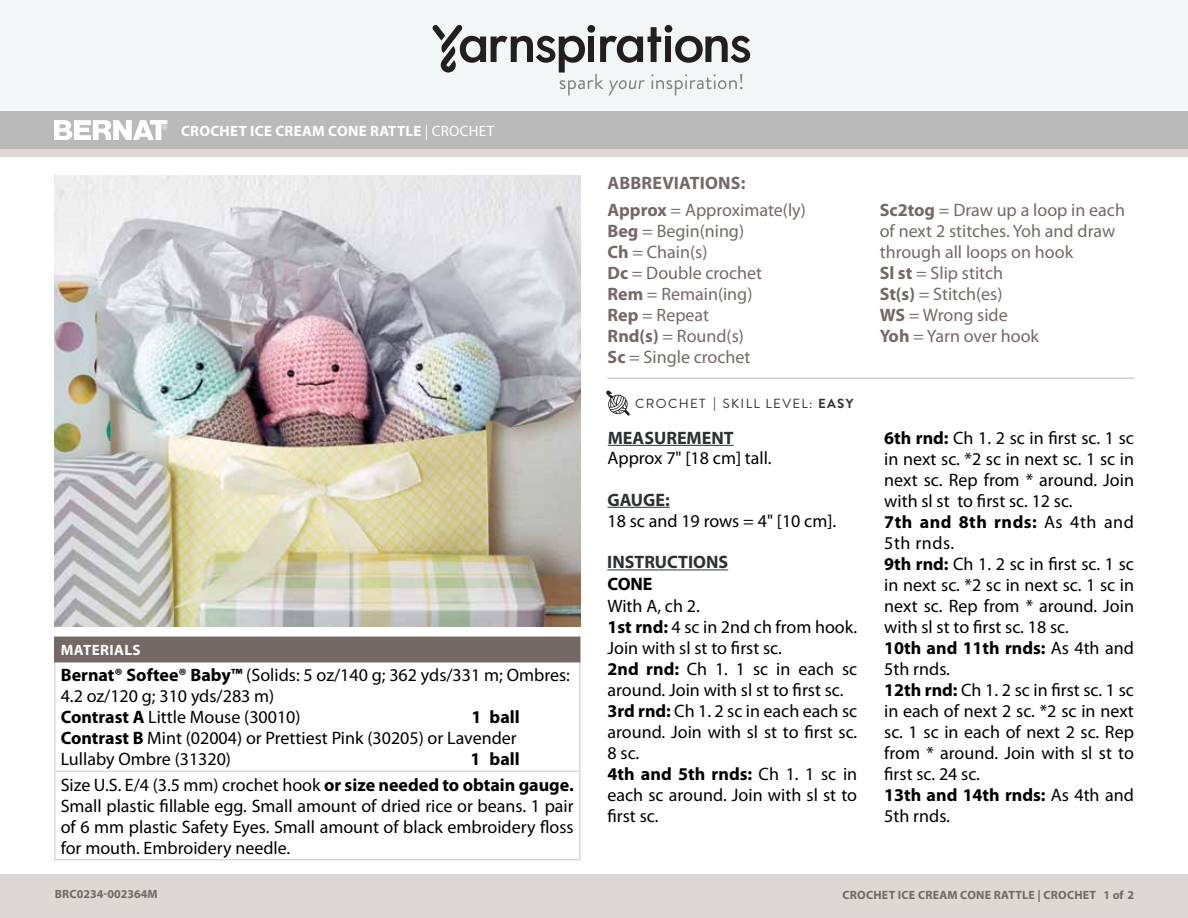
<style>
.page{position:relative;width:1188px;height:918px;background:#fff}
.page>*{position:absolute;margin:0;border:0;box-sizing:border-box;transform-origin:0 0}
.t1{font:18px/21px "Myriad Pro";color:#000}
.t2{font:18px/21px "Myriad Pro";color:#756966}
.t3{font:700 18px/25.5px "Myriad Pro";color:#000}
.Body{font:700 18px "Myriad Pro";color:#2d3135}
.t4{font:700 15px "Myriad Pro";letter-spacing:.02em;color:#fff}
.Pattern_Title{font:15px "Myriad Pro";letter-spacing:.02em;color:#fff}
.t5{font:13.2px "Brandon Grotesque";letter-spacing:.1em;color:#2c3034}
.t6{font:700 12px "Myriad Pro";letter-spacing:.02em;color:#756966}
.t7{font:700 12px "Myriad Pro";letter-spacing:.02em;color:#746865}
.t8{font:700 12px "Myriad Pro";color:#746865}
.t9{font:10.5px "Myriad Pro";color:#000}
.s1{font-weight:400}
.s2{font-weight:700}
</style>
<div class="page">
<div style="left:0;top:875px;width:1188px;height:43px;background:#ddd7d6"></div>
<div style="left:0;top:149px;width:1188px;height:9px;background:#ddd7d6"></div>
<div style="left:0;top:111px;width:1188px;height:38px;background:#bababa"></div>
<svg style="left:54px;top:120px;width:113px;height:20px"></svg>
<div style="left:0;top:0;width:1188px;height:111px;background:#f3f6f7"></div>
<svg style="left:433px;top:25px;width:318px;height:71px"></svg>
<hr style="left:0;top:874px;width:1188px;height:1px;background:#ddd8d7">
<div style="left:55px;top:637px;width:525px;height:25px;background:#756966"></div>
<hr style="left:54px;top:662px;width:2px;height:108px;background:#ddd8d7">
<hr style="left:579px;top:662px;width:1px;height:108px;background:#ddd8d7">
<hr style="left:54px;top:770px;width:526px;height:2px;background:#ddd8d7">
<hr style="left:54px;top:772px;width:2px;height:87px;background:#ddd8d7">
<hr style="left:579px;top:772px;width:1px;height:87px;background:#ddd8d7">
<hr style="left:54px;top:859px;width:526px;height:1px;background:#ddd8d7">
<hr style="left:54px;top:637px;width:526px;height:1px;background:#756966">
<hr style="left:54px;top:638px;width:2px;height:23px;background:#756966">
<hr style="left:54px;top:661px;width:526px;height:1px;background:#756966">
<img style="left:54px;top:175px;width:526px;height:451px">
<hr style="left:608px;top:378px;width:526px;height:1px;background:#bbbaba">
<svg style="left:606px;top:391px;width:24px;height:25px"></svg>
<hr style="left:608px;top:445px;width:126px;height:1px;background:#2d3135">
<hr style="left:607px;top:569px;width:121px;height:1px;background:#2d3135">
<hr style="left:608px;top:507px;width:62px;height:1px;background:#2d3135">
<p class="t4" style="left:181px;top:121px;width:321px">CROCHET ICE CREAM CONE RATTLE <span class="s1">| CROCHET</span></p>
<p class="Pattern_Title" style="left:425px;top:122px;width:71px">| CROCHET</p>
<p class="t4" style="left:61px;top:640px;width:81px">MATERIALS</p>
<p class="t1" style="left:61px;top:664px;width:511px"><span class="s2">Bernat® Softee® Baby™</span> (Solids: 5 oz/140 g; 362 yds/331 m; Ombres:<br>4.2 oz/120 g; 310 yds/283 m)<br><span class="s2">Contrast A</span> Little Mouse (30010)</p>
<p class="t1" style="left:61px;top:706px;width:461px;text-indent:411px"><span class="s2">1 ball<br>Contrast B</span> Mint (02004) or Prettiest Pink (30205) or Lavender<br>Lullaby Ombre (31320)</p>
<p class="t3" style="left:61px;top:746px;width:514px;text-indent:410px">1 ball<br><span class="s1">Size U.S. E/4 (3.5 mm) crochet hook</span> or size needed to obtain gauge.</p>
<p class="t1" style="left:61px;top:795px;width:515px;text-align:justify">Small plastic fillable egg. Small amount of dried rice or beans. 1 pair of 6 mm plastic Safety Eyes. Small amount of black embroidery floss for mouth. Embroidery needle.</p>
<p class="t8" style="left:55px;top:886px;width:105px">BRC0234-002364M</p>
<p class="t2" style="left:608px;top:199px;width:200px"><span class="s2">Approx</span> = Approximate(ly)<br><span class="s2">Beg</span> = Begin(ning)<br><span class="s2">Ch</span> = Chain(s)<br><span class="s2">Dc</span> = Double crochet<br><span class="s2">Rem</span> = Remain(ing)<br><span class="s2">Rep</span> = Repeat<br><span class="s2">Rnd(s)</span> = Round(s)<br><span class="s2">Sc</span> = Single crochet</p>
<p class="t2" style="left:880px;top:199px;width:247px"><span class="s2">Sc2tog</span> = Draw up a loop in each of next 2 stitches. Yoh and draw through all loops on hook<br><span class="s2">Sl st</span> = Slip stitch<br><span class="s2">St(s)</span> = Stitch(es)<br><span class="s2">WS</span> = Wrong side<br><span class="s2">Yoh</span> = Yarn over hook</p>
<p class="t5" style="left:635px;top:394px;width:220px">CROCHET <span class="s2">|</span> SKILL LEVEL: <span class="s2">EASY</span></p>
<p class="Body" style="left:608px;top:426px;width:128px">MEASUREMENT</p>
<p class="t9" style="left:749px;top:396px;width:25px">EASY</p>
<p class="t1" style="left:884px;top:427px;width:251px"><span class="s2">6th rnd:</span> Ch 1. 2 sc in first sc. 1 sc in next sc. *2 sc in next sc. 1 sc in next sc. Rep from * around. Join with sl st to first sc. 12 sc.<br><span class="s2">7th and 8th rnds:</span> As 4th and<br>5th rnds.<br><span class="s2">9th rnd:</span> Ch 1. 2 sc in first sc. 1 sc in next sc. *2 sc in next sc. 1 sc in next sc. Rep from * around. Join with sl st to first sc. 18 sc.<br><span class="s2">10th and 11th rnds:</span> As 4th and<br>5th rnds.<br><span class="s2">12th rnd:</span> Ch 1. 2 sc in first sc. 1 sc in each of next 2 sc. *2 sc in next sc. 1 sc in each of next 2 sc. Rep from * around. Join with sl st to first sc. 24 sc.<br><span class="s2">13th and 14th rnds:</span> As 4th and<br>5th rnds.</p>
<p class="t1" style="left:608px;top:448px;width:166px">Approx 7" [18 cm] tall.</p>
<p class="Body" style="left:608px;top:488px;width:64px">GAUGE:</p>
<p class="t1" style="left:608px;top:511px;width:230px">18 sc and 19 rows = 4" [10 cm].</p>
<p class="Body" style="left:607px;top:550px;width:122px">INSTRUCTIONS</p>
<p class="t1" style="left:608px;top:574px;width:251px"><span class="s2">CONE<br></span>With A, ch 2.<br><span class="s2">1st rnd:</span> 4 sc in 2nd ch from hook.<br>Join with sl st to first sc.<br><span class="s2">2nd rnd:</span> Ch 1. 1 sc in each sc around. Join with sl st to first sc.<br><span class="s2">3rd rnd:</span> Ch 1. 2 sc in each each sc around. Join with sl st to first sc.<br>8 sc.<br><span class="s2">4th and 5th rnds:</span> Ch 1. 1 sc in each sc around. Join with sl st to first sc.</p>
<p class="t6" style="left:839px;top:886px;width:297px">CROCHET ICE CREAM CONE RATTLE | CROCHET 1 of 2</p>
<p class="t7" style="left:843px;top:887px;width:194px">CROCHET ICE CREAM CONE RATTLE</p>
</div>
